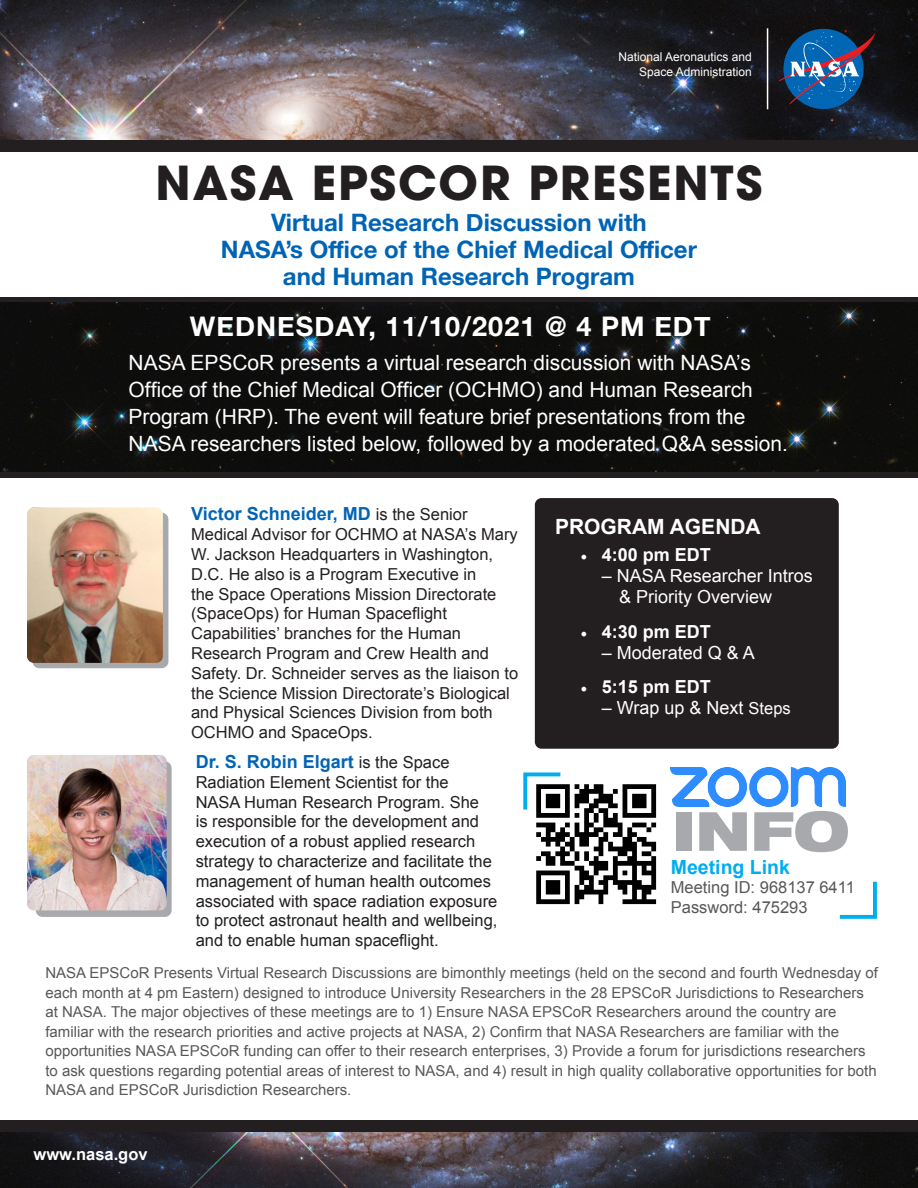
<style>
.page{position:relative;width:918px;height:1188px;background:#fff}
.page>*{position:absolute;margin:0;border:0;box-sizing:border-box;transform-origin:0 0}
.BODY{font:900 expanded 54px "Helvetica Neue";color:#a8a9ad}
.BODY-2{font:700 46.5px "ITC Avant Garde Pro";letter-spacing:.04em;color:#231f20}
.BODY-3{font:700 27px "Helvetica Neue";letter-spacing:.04em;color:#fff}
.BODY-4{font:700 24px/27px "Helvetica Neue";color:#0064b5;text-align:center}
.SUB{font:21px/27px "Arial";color:#fff}
.t1{font:700 21px "Arial";color:#fff}
.BODY-5{font:700 19.5px "Arial";color:#00aeef}
.t2{font:18px/21px "Arial";color:#fff}
.BODY-6{font:700 18px "Arial";color:#0064b5}
.t3{font:700 18px "Arial";color:#fff}
.BODY-7{font:16.5px/19.8px "Arial";color:#231f20}
.BODY-8{font:16.5px "Arial";color:#57585a}
.t4{font:700 16.5px "Arial";color:#fff}
.BODY-9{font:15px/19.5px "Arial";color:#57585a}
.t5{font:12px "Arial";color:#fff}
.s1{font-weight:400;font-size:16.5px;color:#231f20}
.s2{font-family:"Minion Pro";font-weight:400}
.s3{font-size:16.5px}
</style>
<div class="page">
<img style="left:536px;top:784px;width:121px;height:121px">
<svg style="left:0;top:297px;width:918px;height:180px;background:#1f1c1d"></svg>
<div style="left:33px;top:513px;width:135px;height:155px;background:#a8a9ad;border-radius:7px"></div>
<div style="left:36px;top:761px;width:136px;height:156px;background:#a8a9ad;border-radius:7px"></div>
<div style="left:535px;top:498px;width:304px;height:251px;background:#231f20;border-radius:7px"></div>
<img style="left:0;top:1131px;width:918px;height:57px">
<img style="left:0;top:0;width:918px;height:140px">
<div style="left:0;top:303px;width:918px;height:168px;background:#0d0d0c"></div>
<div style="left:783px;top:29px;width:81px;height:80px;background:#0166b3;border-radius:50%"></div>
<svg style="left:779px;top:32px;width:97px;height:73px"></svg>
<hr style="left:767px;top:28px;width:1px;height:81px;background:#fff">
<svg style="left:523px;top:772px;width:37px;height:38px"></svg>
<svg style="left:840px;top:882px;width:37px;height:37px"></svg>
<img style="left:27px;top:507px;width:136px;height:156px">
<img style="left:27px;top:755px;width:140px;height:155px">
<img style="left:671px;top:767px;width:174px;height:39px">
<div style="left:0;top:140px;width:918px;height:11px;background:#231f20"></div>
<div style="left:0;top:1120px;width:918px;height:11px;background:#231f20"></div>
<p class="t5" style="left:618px;top:49px;width:135px">National Aeronautics and</p>
<p class="t5" style="left:639px;top:64px;width:114px">Space Administration</p>
<p class="BODY-2" style="left:156px;top:152px;width:608px">NASA EPSCOR PRESENTS</p>
<p class="BODY-4" style="left:221px;top:209px;width:478px">Virtual Research Discussion with<br>NASA’s Office of the Chief Medical Officer and Human Research Program</p>
<p class="BODY-3" style="left:190px;top:305px;width:522px">WEDNESDAY, 11/10/2021 @ 4 PM EDT</p>
<p class="SUB" style="left:129px;top:349px;width:661px">NASA EPSCoR presents a virtual research discussion with NASA’s Office of the Chief Medical Officer (OCHMO) and Human Research Program (HRP). The event will feature brief presentations from the NASA researchers listed below, followed by a moderated Q&amp;A session.</p>
<p class="BODY-6" style="left:191px;top:502px;width:278px">Victor Schneider, MD <span class="s1">is the Senior</span></p>
<p class="BODY-7" style="left:191px;top:525px;width:329px">Medical Advisor for OCHMO at NASA’s Mary W. Jackson Headquarters in Washington, D.C. He also is a Program Executive in<br>the Space Operations Mission Directorate (SpaceOps) for Human Spaceflight Capabilities’ branches for the Human Research Program and Crew Health and Safety. Dr. Schneider serves as the liaison to the Science Mission Directorate’s Biological and Physical Sciences Division from both OCHMO and SpaceOps.</p>
<p class="BODY-6" style="left:196px;top:750px;width:255px">Dr. S. Robin Elgart <span class="s1">is the Space</span></p>
<p class="BODY-7" style="left:196px;top:772px;width:303px">Radiation Element Scientist for the NASA Human Research Program. She<br>is responsible for the development and execution of a robust applied research strategy to characterize and facilitate the management of human health outcomes associated with space radiation exposure to protect astronaut health and wellbeing, and to enable human spaceflight.</p>
<p class="t1" style="left:555px;top:512px;width:207px">PROGRAM AGENDA</p>
<p class="t3" style="left:581px;top:543px;width:132px"><span class="s2">•</span> 4:00 pm EDT</p>
<p class="t2" style="left:619px;top:566px;width:195px;text-indent:-17px">– NASA Researcher Intros &amp; Priority Overview</p>
<p class="t3" style="left:581px;top:620px;width:132px"><span class="s2">•</span> 4:30 pm EDT</p>
<p class="t2" style="left:602px;top:642px;width:155px">– Moderated Q &amp; A</p>
<p class="t3" style="left:581px;top:675px;width:132px"><span class="s2">•</span> 5:15 pm EDT</p>
<p class="t2" style="left:602px;top:698px;width:190px">– Wrap up &amp; Next <span class="s3">Steps</span></p>
<p class="BODY" style="left:673px;top:796px;width:179px">INFO</p>
<p class="BODY-5" style="left:671px;top:854px;width:121px">Meeting Link</p>
<p class="BODY-8" style="left:671px;top:877px;width:186px">Meeting ID: 968137 6411</p>
<p class="BODY-8" style="left:671px;top:896px;width:138px">Password: 475293</p>
<p class="BODY-9" style="left:45px;top:963px;width:834px">NASA EPSCoR Presents Virtual Research Discussions are bimonthly meetings (held on the second and fourth Wednesday of each month at 4 pm Eastern) designed to introduce University Researchers in the 28 EPSCoR Jurisdictions to Researchers at NASA. The major objectives of these meetings are to 1) Ensure NASA EPSCoR Researchers around the country are familiar with the research priorities and active projects at NASA, 2) Confirm that NASA Researchers are familiar with the opportunities NASA EPSCoR funding can offer to their research enterprises, 3) Provide a forum for jurisdictions researchers to ask questions regarding potential areas of interest to NASA, and 4) result in high quality collaborative opportunities for both NASA and EPSCoR Jurisdiction Researchers.</p>
<p class="t4" style="left:34px;top:1143px;width:116px">www.nasa.gov</p>
</div>
